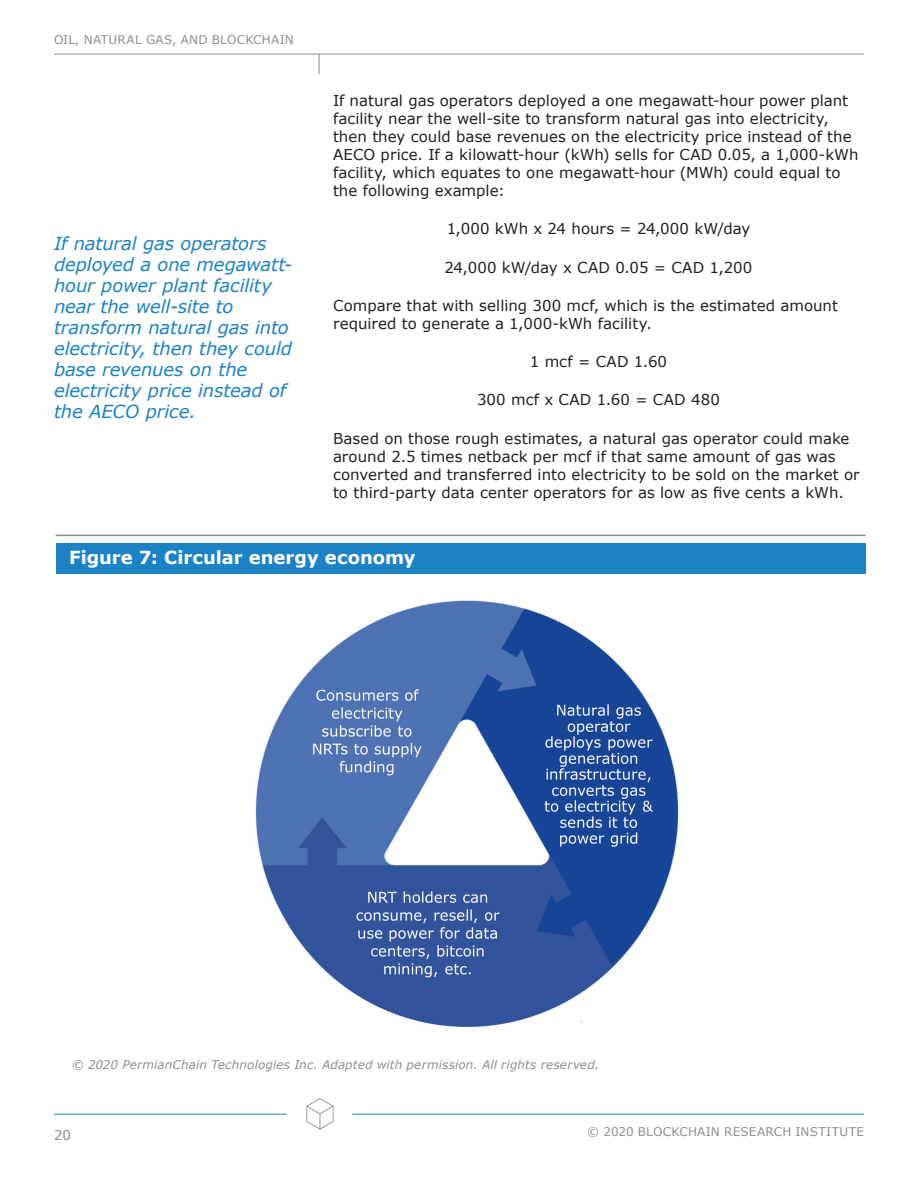
<style>
.page{position:relative;width:918px;height:1188px;background:#fff}
.page>*{position:absolute;margin:0;border:0;box-sizing:border-box;transform-origin:0 0}
.Pull_Quote_-_Body{font:italic 18px/21px "Verdana";letter-spacing:-.01em;color:#1b82c5}
.Figure_-_Title{font:700 18px "Verdana";letter-spacing:-.005em;color:#fff}
.Body{font:15px/18px "Verdana";letter-spacing:.005em;color:#231f20}
.t1{font:13.5px "Verdana";color:#8c8d90}
.Figure_-_Source{font:italic 12px "Verdana";letter-spacing:.01em;color:#8c8d90}
.t2{font:12px "Verdana";letter-spacing:.02em;color:#8c8d90}
</style>
<div class="page">
<hr style="left:352px;top:1114px;width:512px;height:1px;background:#1b82c5">
<hr style="left:54px;top:1114px;width:232px;height:1px;background:#1b82c5">
<svg style="left:306px;top:1098px;width:28px;height:32px"></svg>
<hr style="left:54px;top:54px;width:810px;height:1px;background:#8c8d90">
<svg style="left:319px;top:54px;width:1px;height:20px"></svg>
<hr style="left:56px;top:535px;width:810px;height:1px;background:#8c8d90">
<div style="left:56px;top:543px;width:810px;height:31px;background:#1b82c5"></div>
<img style="left:255px;top:600px;width:424px;height:427px">
<p class="t2" style="left:54px;top:32px;width:241px">OIL, NATURAL GAS, AND BLOCKCHAIN</p>
<p class="Pull_Quote_-_Body" style="left:54px;top:233px;width:240px">If natural gas operators deployed a one megawatt&shy;hour power plant facility near the well-site to transform natural gas into electricity, then they could base revenues on the electricity price instead of the AECO price.</p>
<p class="Body" style="left:333px;top:92px;width:527px">If natural gas operators deployed a one megawatt-hour power plant facility near the well-site to transform natural gas into electricity, then they could base revenues on the electricity price instead of the AECO price. If a kilowatt-hour (kWh) sells for CAD 0.05, a 1,000-kWh facility, which equates to one megawatt-hour (MWh) could equal to the following example:</p>
<p class="Body" style="left:447px;top:220px;width:305px">1,000 kWh x 24 hours = 24,000 kW/day</p>
<p class="Body" style="left:445px;top:258px;width:309px">24,000 kW/day x CAD 0.05 = CAD 1,200</p>
<p class="Body" style="left:333px;top:297px;width:506px">Compare that with selling 300 mcf, which is the estimated amount required to generate a 1,000-kWh facility.</p>
<p class="Body" style="left:530px;top:353px;width:139px">1 mcf = CAD 1.60</p>
<p class="Body" style="left:477px;top:391px;width:244px">300 mcf x CAD 1.60 = CAD 480</p>
<p class="Body" style="left:333px;top:429px;width:528px">Based on those rough estimates, a natural gas operator could make around 2.5 times netback per mcf if that same amount of gas was converted and transferred into electricity to be sold on the market or to third-party data center operators for as low as five cents a kWh.</p>
<p class="Figure_-_Title" style="left:69px;top:545px;width:348px">Figure 7: Circular energy economy</p>
<p class="Figure_-_Source" style="left:72px;top:1057px;width:529px">© 2020 PermianChain Technologies Inc. Adapted with permission. All rights reserved.</p>
<p class="t1" style="left:54px;top:1127px;width:18px">20</p>
<p class="t2" style="left:587px;top:1124px;width:278px">© 2020 BLOCKCHAIN RESEARCH INSTITUTE</p>
</div>
